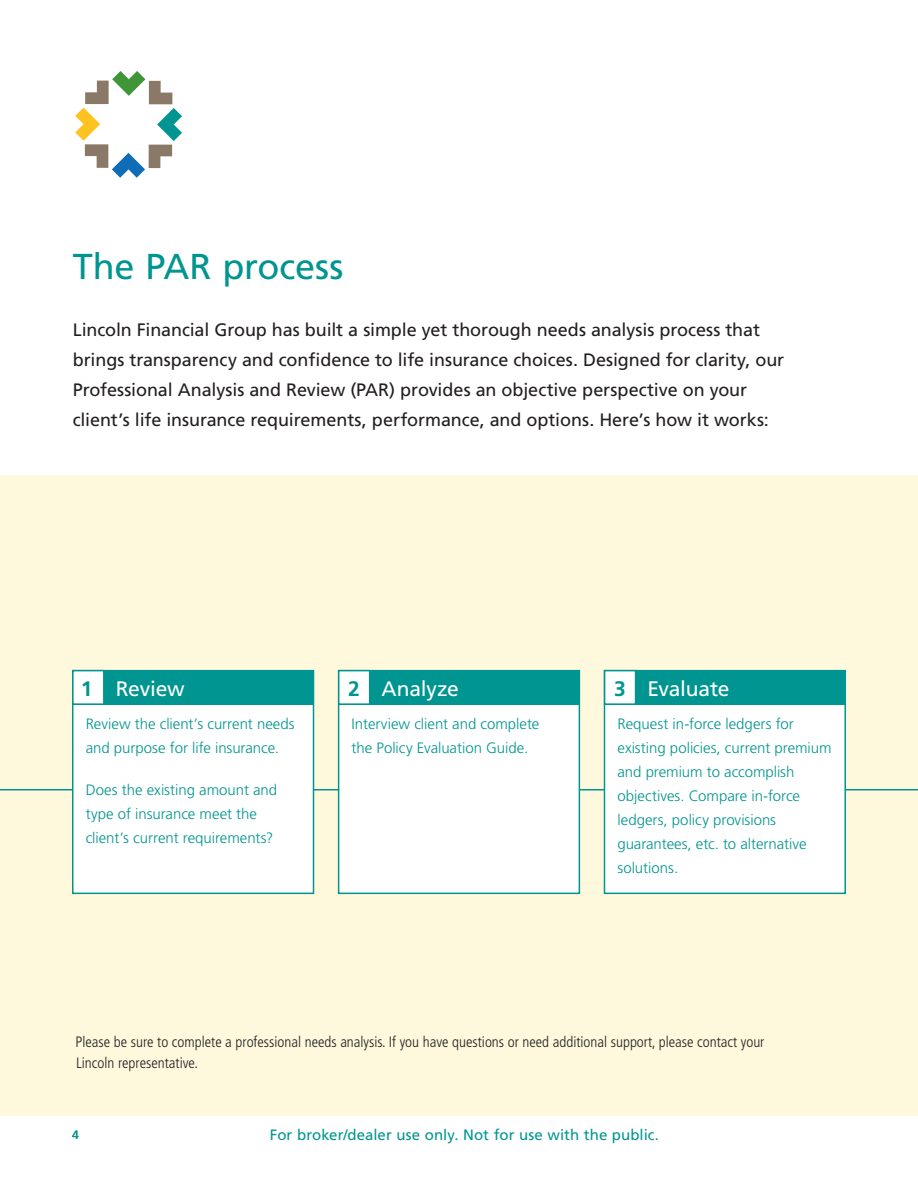
<style>
.page{position:relative;width:918px;height:1188px;background:#fff}
.page>*{position:absolute;margin:0;border:0;box-sizing:border-box;transform-origin:0 0}
.t1{font:36px "Frutiger LT Std";color:#009590}
.t2{font:21px "Frutiger LT Std";letter-spacing:-.01em;color:#fff}
.t3{font:700 21px "Frutiger LT Std";color:#009590}
.t4{font:18px/30px "Frutiger LT Std";letter-spacing:-.005em;color:#231f20}
.t5{font:300 15px/24px "Frutiger LT Std";color:#009590}
.t6{font:300 condensed 15px/21px "Frutiger LT Std";color:#231f20}
.t7{font:15px "Frutiger LT Std";letter-spacing:.005em;color:#009590}
.t8{font:12px "Frutiger LT Std";color:#009590}
</style>
<div class="page">
<div style="left:0;top:475px;width:918px;height:641px;background:#fef8dd"></div>
<hr style="left:0;top:789px;width:918px;height:1px;background:#009590">
<svg style="left:75px;top:71px;width:107px;height:107px"></svg>
<div style="left:74px;top:671px;width:239px;height:34px;background:#009590"></div>
<div style="left:74px;top:705px;width:239px;height:188px;background:#fff"></div>
<div style="left:72px;top:670px;width:242px;height:224px;border:2px solid #009590"></div>
<div style="left:73px;top:671px;width:31px;height:33px;background:#fff"></div>
<div style="left:72px;top:670px;width:33px;height:35px;border:2px solid #009590"></div>
<div style="left:340px;top:671px;width:239px;height:34px;background:#009590"></div>
<div style="left:340px;top:705px;width:239px;height:188px;background:#fff"></div>
<div style="left:338px;top:670px;width:242px;height:224px;border:2px solid #009590"></div>
<div style="left:339px;top:671px;width:31px;height:33px;background:#fff"></div>
<div style="left:338px;top:670px;width:32px;height:35px;border:2px solid #009590"></div>
<div style="left:605px;top:671px;width:239px;height:34px;background:#009590"></div>
<div style="left:605px;top:705px;width:239px;height:187px;background:#fff"></div>
<div style="left:604px;top:670px;width:242px;height:224px;border:2px solid #009590"></div>
<div style="left:605px;top:671px;width:31px;height:33px;background:#fff"></div>
<div style="left:604px;top:670px;width:32px;height:35px;border:2px solid #009590"></div>
<h1 class="t1" style="left:73px;top:245px;width:272px">The PAR process</h1>
<p class="t4" style="left:73px;top:315px;width:713px">Lincoln Financial Group has built a simple yet thorough needs analysis process that brings transparency and confidence to life insurance choices. Designed for clarity, our Professional Analysis and Review (PAR) provides an objective perspective on your client’s life insurance requirements, performance, and options. Here’s how it works:</p>
<h2 class="t3" style="left:81px;top:676px;width:13px">1</h2>
<h2 class="t2" style="left:382px;top:676px;width:79px">Analyze</h2>
<p class="t5" style="left:352px;top:712px;width:189px">Interview client and complete the Policy Evaluation Guide.</p>
<h2 class="t3" style="left:348px;top:676px;width:13px">2</h2>
<h2 class="t2" style="left:647px;top:676px;width:84px">Evaluate</h2>
<p class="t5" style="left:617px;top:712px;width:216px">Request in-force ledgers for existing policies, current premium and premium to accomplish objectives. Compare in-force ledgers, policy provisions guarantees, etc. to alternative solutions.</p>
<h2 class="t2" style="left:116px;top:676px;width:71px">Review</h2>
<p class="t5" style="left:86px;top:712px;width:210px">Review the client’s current needs and purpose for life insurance.</p>
<p class="t5" style="left:86px;top:778px;width:193px">Does the existing amount and type of insurance meet the client’s current requirements?</p>
<h2 class="t3" style="left:614px;top:676px;width:13px">3</h2>
<p class="t6" style="left:76px;top:1032px;width:690px">Please be sure to complete a professional needs analysis. If you have questions or need additional support, please contact your<br>Lincoln representative.</p>
<p class="t8" style="left:72px;top:1127px;width:8px">4</p>
<p class="t7" style="left:270px;top:1126px;width:391px">For broker/dealer use only. Not for use with the public.</p>
</div>
